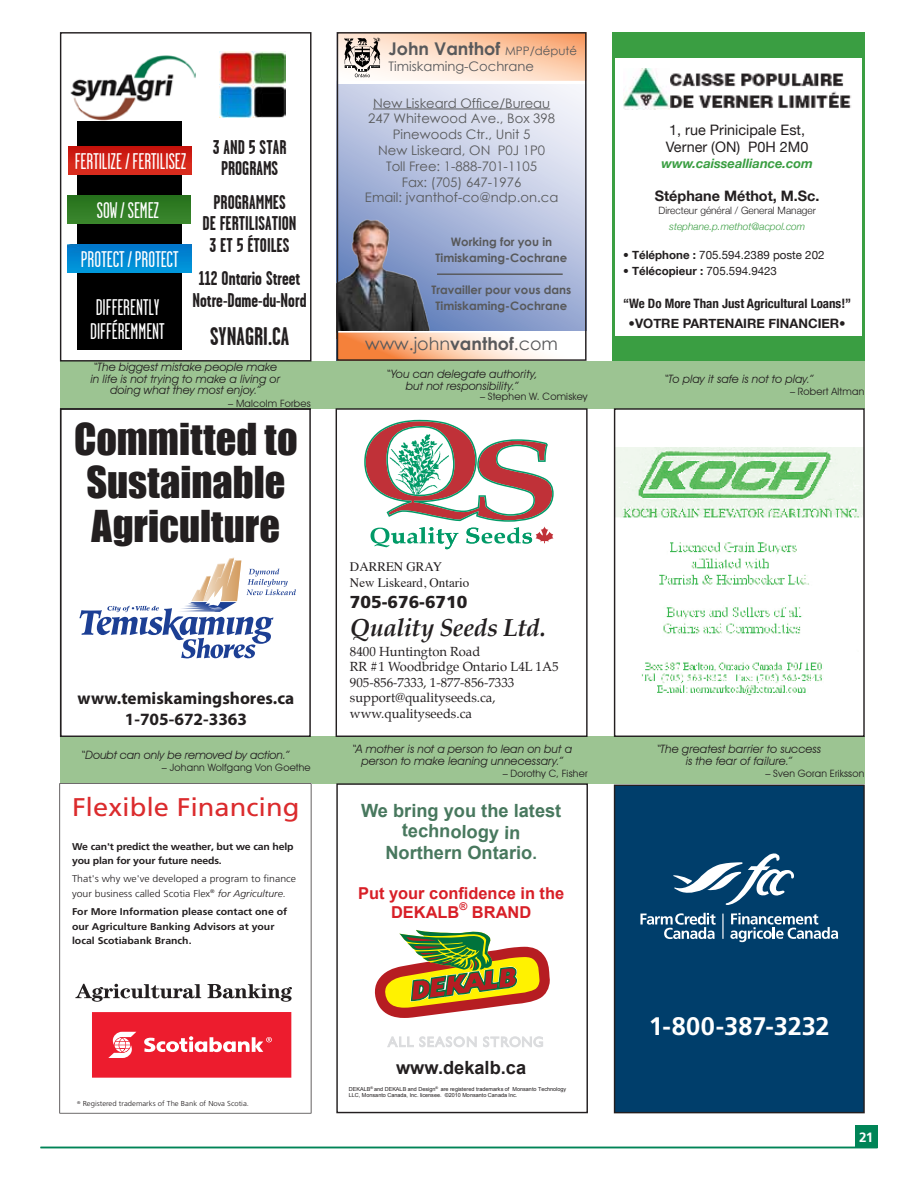
<style>
.page{position:relative;width:918px;height:1188px;background:#fff}
.page>*{position:absolute;margin:0;border:0;box-sizing:border-box;transform-origin:0 0}
.t1{font:40.35px/43.2px "Impact";color:#231f20;text-align:center}
.t2{font:25.5px "Frutiger";color:#db2b2d;scale:1.07 1}
.t3{font:700 25.35px "Frutiger";letter-spacing:-.005em;color:#fff}
.t4{font:700 25.35px "Garage Gothic";color:#231f20}
.t5{font:italic 700 24.45px "Palatino";letter-spacing:-.015em;color:#231f20}
.t6{font:22.5px/48.6px "Garage Gothic";color:#fff;text-align:center}
.t7{font:700 19.8px/21.3px "Garage Gothic";color:#231f20;text-align:center}
.t8{font:700 18.3px "Arial";color:#48785e}
.t9{font:700 18.3px "Arial";color:#231f20}
.t10{font:700 17.55px "Century Gothic";color:#58595b}
.t11{font:17.55px "Century Gothic";color:#58595b}
.t12{font:700 17.25px/20.7px "Myriad Pro";color:#231f20;text-align:center}
.t13{font:900 17.25px "Frutiger";color:#231f20}
.t14{font:700 16.5px/18.9px "Arial";color:#d81f27}
.t15{font:14.4px/17.2px "Helvetica Neue";color:#231f20}
.t16{font:700 14.4px "Helvetica Neue";color:#231f20}
.t17{font:700 13.5px "Frutiger";color:#fff}
.t18{font:13.2px/15.8px "Century Gothic";color:#58595b;text-align:center}
.t19{font:13.05px/15.6px "Palatino";color:#231f20}
.t20{font:700 condensed 13.05px "Helvetica Neue";color:#231f20}
.t21{font:13.05px/15.6px "Times";color:#231f20}
.t22{font:700 13.05px "Helvetica Neue";color:#231f20}
.t23{font:italic 700 13.05px "Helvetica Neue";color:#3a9e42}
.t24{font:700 11.7px/16px "Century Gothic";color:#58595b;text-align:center}
.t25{font:italic 11.55px/11.6px "Avant Garde IT Cby BT";letter-spacing:.01em;color:#231f20;text-align:center}
.t26{font:11.55px "Helvetica Neue";color:#231f20}
.t27{font:700 10.65px "Arial";color:#d81f27}
.t28{font:10.05px "Avant Garde IT Cby BT";letter-spacing:.02em;color:#231f20}
.t29{font:300 10.05px "Helvetica Neue";color:#231f20}
.t30{font:italic 300 10.05px "Helvetica Neue";color:#3a9e42}
.t31{font:700 9.9px/14.4px "Frutiger";color:#231f20;scale:1.07 1}
.t32{font:300 9.9px/14.4px "Frutiger";color:#231f20;scale:1.07 1}
.t33{font:300 7.2px "Frutiger";color:#231f20;scale:1.07 1}
.t34{font:5.55px/6.3px "Arial";color:#231f20}
.t35{font:3.6px "Arial";color:#231f20}
.s1{font-style:italic}
.s2{font-weight:400;font-size:11.7px}
.s3{font-weight:700}
.s4{font-size:16.5px}
</style>
<div class="page">
<div style="left:855px;top:1125px;width:23px;height:23px;background:#008457"></div>
<hr style="left:40px;top:1147px;width:838px;height:1px;background:#008457">
<div style="left:60px;top:737px;width:804px;height:47px;background:#9cc492"></div>
<div style="left:60px;top:361px;width:804px;height:47px;background:#9cc492"></div>
<svg style="left:387px;top:1036px;width:90px;height:12px"></svg>
<svg style="left:483px;top:1036px;width:60px;height:11px"></svg>
<svg style="left:374px;top:930px;width:176px;height:88px"></svg>
<div style="left:336px;top:783px;width:252px;height:330px;border:1px solid #231f20"></div>
<div style="left:615px;top:786px;width:249px;height:326px;background:#003e6b"></div>
<svg style="left:730px;top:913px;width:108px;height:29px"></svg>
<svg style="left:640px;top:913px;width:76px;height:26px"></svg>
<hr style="left:722px;top:914px;width:2px;height:25px;background:#fff">
<svg style="left:673px;top:853px;width:121px;height:52px"></svg>
<div style="left:614px;top:785px;width:251px;height:328px;border:1px solid #231f20"></div>
<svg style="left:59px;top:783px;width:252px;height:331px"></svg>
<div style="left:92px;top:1012px;width:199px;height:66px;background:#ed1c2e"></div>
<svg style="left:108px;top:1032px;width:28px;height:26px"></svg>
<svg style="left:144px;top:1036px;width:128px;height:16px"></svg>
<svg style="left:75px;top:984px;width:126px;height:18px"></svg>
<svg style="left:207px;top:984px;width:85px;height:18px"></svg>
<img style="left:616px;top:448px;width:247px;height:248px">
<div style="left:614px;top:408px;width:251px;height:329px;border:1px solid #231f20"></div>
<svg style="left:364px;top:420px;width:190px;height:129px"></svg>
<img style="left:390px;top:434px;width:59px;height:60px">
<div style="left:336px;top:408px;width:252px;height:329px;border:1px solid #231f20"></div>
<svg style="left:79px;top:558px;width:217px;height:100px"></svg>
<div style="left:60px;top:408px;width:251px;height:329px;border:1px solid #231f20"></div>
<div style="left:612px;top:32px;width:252px;height:329px;background:#3a9e42"></div>
<div style="left:615px;top:58px;width:246px;height:278px;background:#fff"></div>
<img style="left:625px;top:68px;width:226px;height:42px">
<img style="left:220px;top:52px;width:65px;height:65px">
<div style="left:78px;top:121px;width:104px;height:228px;background:#000"></div>
<img style="left:68px;top:244px;width:124px;height:28px">
<img style="left:68px;top:147px;width:124px;height:28px">
<img style="left:67px;top:196px;width:124px;height:28px">
<img style="left:70px;top:55px;width:125px;height:66px">
<div style="left:60px;top:32px;width:251px;height:330px;border:1px solid #231f20"></div>
<img style="left:623px;top:69px;width:46px;height:40px">
<svg style="left:339px;top:84px;width:246px;height:247px"></svg>
<img style="left:339px;top:217px;width:98px;height:114px">
<svg style="left:339px;top:332px;width:121px;height:1px"></svg>
<svg style="left:339px;top:333px;width:208px;height:26px"></svg>
<svg style="left:339px;top:34px;width:246px;height:47px"></svg>
<hr style="left:373px;top:109px;width:177px;height:1px;background:#58595b">
<hr style="left:437px;top:273px;width:126px;height:2px;background:#58595b">
<div style="left:337px;top:32px;width:250px;height:329px;border:1px solid #231f20"></div>
<h3 class="t7" style="left:213px;top:137px;width:75px">3 AND 5 STAR<br>PROGRAMS</h3>
<h3 class="t7" style="left:203px;top:192px;width:96px">PROGRAMMES<br>DE FERTILISATION<br>3 ET 5 ÉTOILES</h3>
<h3 class="t7" style="left:193px;top:268px;width:115px">112 Ontario Street<br>Notre-Dame-du-Nord</h3>
<h3 class="t4" style="left:210px;top:323px;width:81px">SYNAGRI.CA</h3>
<h3 class="t6" style="left:75px;top:137px;width:113px">FERTILIZE/FERTILISEZ<br>SOW / SEMEZ<br>PROTECT / PROTECT<br>DIFFERENTLY</h3>
<h3 class="t6" style="left:90px;top:307px;width:76px">DIFFÉREMMENT</h3>
<p class="t25" style="left:90px;top:361px;width:191px">“The biggest mistake people make in life is not trying to make a living or doing what they most enjoy.”</p>
<p class="t28" style="left:228px;top:397px;width:84px">– Malcolm Forbes</p>
<h1 class="t1" style="left:74px;top:417px;width:225px">Committed to<br>Sustainable<br>Agriculture</h1>
<h3 class="t12" style="left:78px;top:688px;width:218px">www.temiskamingshores.ca<br>1-705-672-3363</h3>
<p class="t25" style="left:81px;top:749px;width:210px">“Doubt can only be removed by action.”</p>
<p class="t28" style="left:162px;top:761px;width:150px">– Johann Wolfgang Von Goethe</p>
<h2 class="t2" style="left:72px;top:792px;width:214px">Flexible Financing</h2>
<p class="t31" style="left:72px;top:839px;width:209px">We can't predict the weather, but we can help you plan for your future needs.</p>
<p class="t32" style="left:72px;top:872px;width:211px">That's why we've developed a program to finance your business called Scotia Flex<sup>®</sup> <span class="s1">for Agriculture.</span></p>
<p class="t31" style="left:72px;top:904px;width:203px">For More Information please contact one of our Agriculture Banking Advisors at your local Scotiabank Branch.</p>
<p class="t33" style="left:77px;top:1099px;width:162px"><sup>®</sup> Registered trademarks of The Bank of Nova Scotia.</p>
<h3 class="t10" style="left:389px;top:35px;width:190px">John Vanthof <span class="s2">MPP/député</span></h3>
<p class="t18" style="left:389px;top:58px;width:147px">Timiskaming-Cochrane</p>
<p class="t18" style="left:365px;top:95px;width:195px">New Liskeard Office/Bureau<br>247 Whitewood Ave., Box 398<br>Pinewoods Ctr., Unit 5<br>New Liskeard, ON P0J 1P0<br>Toll Free: 1-888-701-1105<br>Fax: (705) 647-1976<br>Email: jvanthof-co@ndp.on.ca</p>
<p class="t24" style="left:436px;top:233px;width:133px">Working for you in<br>Timiskaming-Cochrane</p>
<p class="t24" style="left:432px;top:281px;width:141px">Travailler pour vous dans<br>Timiskaming-Cochrane</p>
<h3 class="t11" style="left:365px;top:331px;width:194px">www.john<span class="s3">vanthof</span>.com</h3>
<p class="t25" style="left:387px;top:368px;width:153px">“You can delegate authority, but not responsibility.”</p>
<p class="t28" style="left:480px;top:390px;width:109px">– Stephen W. Comiskey</p>
<p class="t15" style="left:666px;top:120px;width:144px">1, rue Prinicipale Est,<br>Verner (ON) P0H 2M0</p>
<p class="t23" style="left:662px;top:153px;width:153px">www.caissealliance.com</p>
<p class="t16" style="left:655px;top:183px;width:166px">Stéphane Méthot, M.Sc.</p>
<p class="t29" style="left:659px;top:202px;width:159px">Directeur général / General Manager</p>
<p class="t30" style="left:669px;top:218px;width:138px">stephane.p.methot@acpol.com</p>
<p class="t26" style="left:623px;top:245px;width:203px">• <span class="s3">Téléphone :</span> 705.594.2389 poste 202</p>
<p class="t26" style="left:623px;top:261px;width:156px">• <span class="s3">Télécopieur :</span> 705.594.9423</p>
<p class="t20" style="left:623px;top:293px;width:230px">“We Do More Than Just Agricultural Loans!”</p>
<p class="t22" style="left:629px;top:312px;width:219px">•VOTRE PARTENAIRE FINANCIER•</p>
<p class="t25" style="left:664px;top:373px;width:150px">“To play it safe is not to play.”</p>
<p class="t28" style="left:790px;top:385px;width:76px">– Robert Altman</p>
<p class="t21" style="left:350px;top:558px;width:121px">DARREN GRAY<br>New Liskeard, Ontario</p>
<h3 class="t13" style="left:350px;top:591px;width:119px">705-676-6710</h3>
<h3 class="t5" style="left:350px;top:607px;width:198px">Quality Seeds Ltd.</h3>
<p class="t19" style="left:350px;top:643px;width:210px">8400 Huntington Road<br>RR #1 Woodbridge Ontario L4L 1A5<br>905-856-7333, 1-877-856-7333 support@qualityseeds.ca, www.qualityseeds.ca</p>
<p class="t25" style="left:352px;top:742px;width:221px;line-height:12.3px">“A mother is not a person to lean on but a person to make leaning unnecessary.”</p>
<p class="t28" style="left:503px;top:767px;width:86px">– Dorothy C, Fisher</p>
<h3 class="t8" style="left:361px;top:798px;width:202px">We bring you the latest</h3>
<h3 class="t8" style="left:402px;top:818px;width:120px;rotate:1deg">technology in</h3>
<h3 class="t8" style="left:385px;top:840px;width:153px">Northern Ontario<span class="s4">.</span></h3>
<h3 class="t14" style="left:391px;top:884px;width:175px;text-indent:-33px">Put your confidence in the<br>DEKALB</h3>
<p class="t27" style="left:460px;top:899px;width:9px">®</p>
<h3 class="t14" style="left:472px;top:903px;width:61px">BRAND</h3>
<h3 class="t9" style="left:396px;top:1054px;width:132px">www.dekalb.ca</h3>
<p class="t34" style="left:349px;top:1086px;width:23px">DEKALB</p>
<p class="t35" style="left:370px;top:1085px;width:4px">®</p>
<p class="t34" style="left:374px;top:1086px;width:63px">and DEKALB and Design</p>
<p class="t35" style="left:436px;top:1085px;width:4px">®</p>
<p class="t34" style="left:349px;top:1086px;width:219px;text-indent:92px">are registered trademarks of Monsanto Technology<br>LLC, Monsanto Canada, Inc. licensee. ©2010 Monsanto Canada Inc.</p>
<p class="t25" style="left:657px;top:742px;width:166px;line-height:12.3px">“The greatest barrier to success is the fear of failure.”</p>
<p class="t28" style="left:765px;top:767px;width:100px">– Sven Goran Eriksson</p>
<h3 class="t3" style="left:649px;top:1012px;width:182px">1-800-387-3232</h3>
<p class="t17" style="left:859px;top:1129px;width:16px">21</p>
</div>
